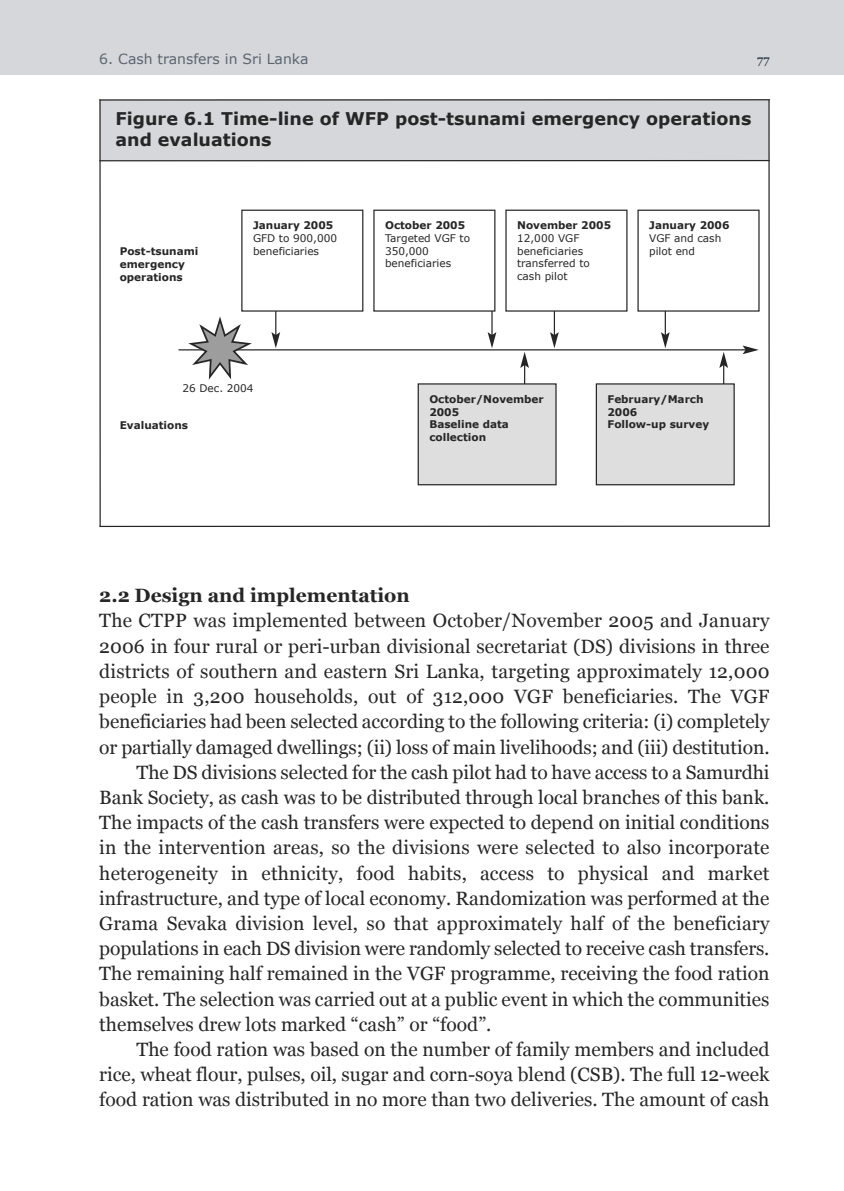
<style>
.page{position:relative;width:844px;height:1191px;background:#fff}
.page>*{position:absolute;margin:0;border:0;box-sizing:border-box;transform-origin:0 0}
.t1{font:19.25px "Georgia";color:#272627}
.t2{font:700 19.25px "Georgia";color:#272627}
.t3{font:700 17.5px/21px "Verdana";color:#272627}
.t4{font:14px "Verdana";color:#5b6570}
.t5{font:12.25px "Georgia";color:#142333}
.t6{font:700 10.5px/12.6px "Verdana";color:#272627}
.t7{font:10.5px/12.6px "Verdana";color:#272627}
</style>
<div class="page">
<div style="left:0;top:0;width:843px;height:74px;background:#d5d7da"></div>
<div style="left:99px;top:99px;width:669px;height:62px;background:#d5d7da"></div>
<hr style="left:99px;top:99px;width:2px;height:428px;background:#272627">
<hr style="left:768px;top:99px;width:1px;height:428px;background:#272627">
<hr style="left:99px;top:99px;width:670px;height:2px;background:#272627">
<hr style="left:99px;top:160px;width:670px;height:1px;background:#272627">
<hr style="left:99px;top:525px;width:670px;height:2px;background:#272627">
<hr style="left:178px;top:349px;width:567px;height:1px;background:#272627">
<svg style="left:742px;top:345px;width:16px;height:9px"></svg>
<svg style="left:188px;top:316px;width:64px;height:63px"></svg>
<svg style="left:271px;top:312px;width:9px;height:36px"></svg>
<svg style="left:487px;top:309px;width:9px;height:39px"></svg>
<hr style="left:553px;top:309px;width:2px;height:26px;background:#272627">
<svg style="left:550px;top:332px;width:8px;height:16px"></svg>
<svg style="left:661px;top:312px;width:8px;height:36px"></svg>
<hr style="left:524px;top:365px;width:1px;height:30px;background:#272627">
<svg style="left:520px;top:352px;width:9px;height:16px"></svg>
<hr style="left:723px;top:365px;width:1px;height:30px;background:#272627">
<svg style="left:719px;top:352px;width:8px;height:16px"></svg>
<div style="left:418px;top:384px;width:138px;height:101px;background:#dfdedf"></div>
<div style="left:417px;top:383px;width:139px;height:102px;border:1px solid #272627"></div>
<div style="left:596px;top:384px;width:138px;height:101px;background:#dfdedf"></div>
<div style="left:595px;top:383px;width:139px;height:102px;border:1px solid #272627"></div>
<div style="left:241px;top:210px;width:122px;height:102px;border:1px solid #272627"></div>
<div style="left:374px;top:210px;width:120px;height:101px;background:#fff"></div>
<div style="left:373px;top:210px;width:122px;height:102px;border:1px solid #272627"></div>
<p class="t4" style="left:99px;top:49px;width:211px">6. Cash transfers in Sri Lanka</p>
<p class="t5" style="left:757px;top:53px;width:14px">77</p>
<p class="t3" style="left:115px;top:107px;width:637px">Figure 6.1 Time-line of WFP post-tsunami emergency operations and evaluations</p>
<p class="t6" style="left:120px;top:245px;width:80px">Post-tsunami emergency operations</p>
<p class="t6" style="left:253px;top:219px;width:82px">January 2005</p>
<p class="t7" style="left:253px;top:231px;width:86px">GFD to 900,000 beneficiaries</p>
<p class="t7" style="left:182px;top:381px;width:73px">26 Dec. 2004</p>
<p class="t6" style="left:120px;top:418px;width:70px">Evaluations</p>
<p class="t6" style="left:385px;top:219px;width:82px">October 2005</p>
<p class="t7" style="left:385px;top:231px;width:87px">Targeted VGF to<br>350,000 beneficiaries</p>
<p class="t6" style="left:517px;top:219px;width:95px">November 2005</p>
<p class="t7" style="left:517px;top:231px;width:74px">12,000 VGF beneficiaries transferred to cash pilot</p>
<p class="t6" style="left:649px;top:219px;width:82px">January 2006</p>
<p class="t7" style="left:649px;top:231px;width:74px">VGF and cash pilot end</p>
<p class="t6" style="left:429px;top:392px;width:116px">October/November<br>2005<br>Baseline data collection</p>
<p class="t6" style="left:607px;top:392px;width:103px">February/March<br>2006<br>Follow-up survey</p>
<p class="t2" style="left:99px;top:584px;width:312px">2.2 Design and implementation</p>
<p class="t1" style="left:99px;top:610px;width:671px">The CTPP was implemented between October/November 2005 and January</p>
<p class="t1" style="left:99px;top:635px;width:671px">2006 in four rural or peri-urban divisional secretariat (DS) divisions in three</p>
<p class="t1" style="left:99px;top:660px;width:671px">districts of southern and eastern Sri Lanka, targeting approximately 12,000</p>
<p class="t1" style="left:99px;top:685px;width:671px">people in 3,200 households, out of 312,000 VGF beneficiaries. The VGF</p>
<p class="t1" style="left:99px;top:710px;width:671px">beneficiaries had been selected according to the following criteria: (i) completely</p>
<p class="t1" style="left:99px;top:736px;width:671px">or partially damaged dwellings; (ii) loss of main livelihoods; and (iii) destitution.</p>
<p class="t1" style="left:136px;top:761px;width:634px">The DS divisions selected for the cash pilot had to have access to a Samurdhi</p>
<p class="t1" style="left:99px;top:786px;width:671px">Bank Society, as cash was to be distributed through local branches of this bank.</p>
<p class="t1" style="left:99px;top:811px;width:671px">The impacts of the cash transfers were expected to depend on initial conditions</p>
<p class="t1" style="left:99px;top:836px;width:671px">in the intervention areas, so the divisions were selected to also incorporate</p>
<p class="t1" style="left:99px;top:862px;width:671px">heterogeneity in ethnicity, food habits, access to physical and market</p>
<p class="t1" style="left:99px;top:887px;width:671px">infrastructure, and type of local economy. Randomization was performed at the</p>
<p class="t1" style="left:99px;top:912px;width:671px">Grama Sevaka division level, so that approximately half of the beneficiary</p>
<p class="t1" style="left:99px;top:937px;width:671px">populations in each DS division were randomly selected to receive cash transfers.</p>
<p class="t1" style="left:99px;top:962px;width:671px">The remaining half remained in the VGF programme, receiving the food ration</p>
<p class="t1" style="left:99px;top:988px;width:671px">basket. The selection was carried out at a public event in which the communities</p>
<p class="t1" style="left:99px;top:1013px;width:393px">themselves drew lots marked “cash” or “food”.</p>
<p class="t1" style="left:136px;top:1038px;width:634px">The food ration was based on the number of family members and included</p>
<p class="t1" style="left:99px;top:1063px;width:671px">rice, wheat flour, pulses, oil, sugar and corn-soya blend (CSB). The full 12-week</p>
<p class="t1" style="left:99px;top:1088px;width:671px">food ration was distributed in no more than two deliveries. The amount of cash</p>
</div>
